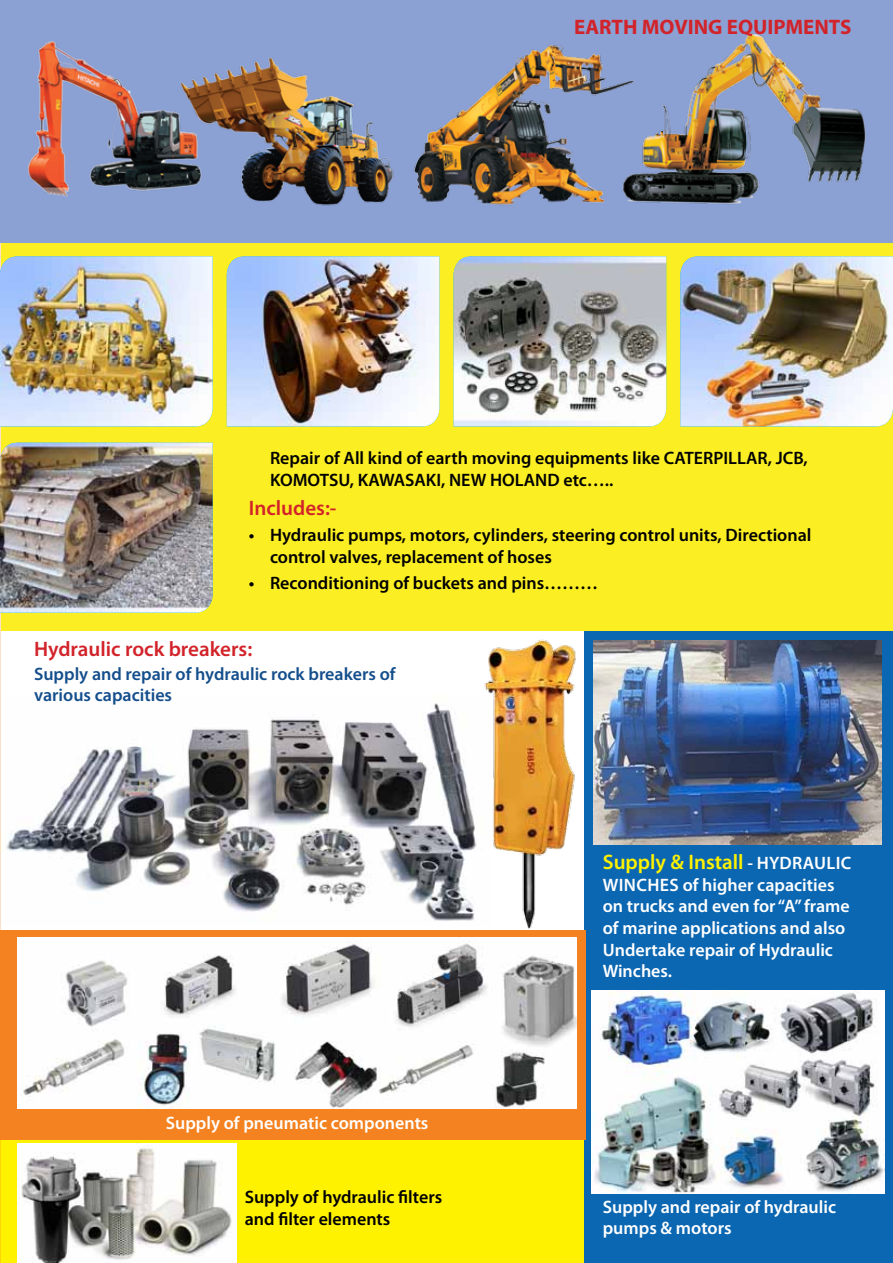
<style>
.page{position:relative;width:893px;height:1263px;background:#fff}
.page>*{position:absolute;margin:0;border:0;box-sizing:border-box;transform-origin:0 0}
.t1{font:600 21px "Myriad Pro";color:#d2232a}
.t2{font:600 21px "Myriad Pro";color:#fff200}
.t3{font:700 21px "Myriad Pro";color:#d2232a}
.t4{font:600 18px/21.6px "Myriad Pro";color:#000}
.t5{font:600 18px/21.6px "Myriad Pro";color:#fff}
.t6{font:600 18px/21.6px "Myriad Pro";color:#144e8c}
.s1{font-size:18px;color:#fff}
</style>
<div class="page">
<div style="left:0;top:1140px;width:893px;height:123px;background:#fff200"></div>
<img style="left:0;top:695px;width:473px;height:230px">
<div style="left:1px;top:238px;width:892px;height:392px;background:#fbee23"></div>
<img style="left:680px;top:256px;width:213px;height:170px">
<img style="left:454px;top:256px;width:212px;height:170px">
<img style="left:227px;top:256px;width:212px;height:170px">
<img style="left:0;top:256px;width:213px;height:170px">
<img style="left:0;top:443px;width:213px;height:170px">
<div style="left:585px;top:631px;width:308px;height:632px;background:#0b67b2"></div>
<img style="left:0;top:0;width:893px;height:240px">
<img style="left:473px;top:639px;width:103px;height:290px">
<div style="left:0;top:930px;width:585px;height:210px;background:#f58220"></div>
<img style="left:592px;top:990px;width:292px;height:203px">
<img style="left:17px;top:937px;width:560px;height:171px">
<img style="left:17px;top:1144px;width:219px;height:119px">
<img style="left:593px;top:641px;width:288px;height:203px">
<p class="t3" style="left:574px;top:13px;width:279px">EARTH MOVING EQUIPMENTS</p>
<p class="t4" style="left:270px;top:447px;width:539px">Repair of All kind of earth moving equipments like CATERPILLAR, JCB,<br>KOMOTSU, KAWASAKI, NEW HOLAND etc…..</p>
<p class="t1" style="left:249px;top:495px;width:89px">Includes:-</p>
<p class="t4" style="left:270px;top:524px;width:543px;text-indent:-21px">• Hydraulic pumps, motors, cylinders, steering control units, Directional control valves, replacement of hoses</p>
<p class="t4" style="left:249px;top:571px;width:351px">• Reconditioning of buckets and pins………</p>
<p class="t1" style="left:34px;top:635px;width:220px">Hydraulic rock breakers:</p>
<p class="t6" style="left:34px;top:662px;width:363px">Supply and repair of hydraulic rock breakers of various capacities</p>
<p class="t5" style="left:166px;top:1111px;width:264px">Supply of pneumatic components</p>
<p class="t2" style="left:603px;top:849px;width:188px">Supply &amp; Install <span class="s1">- Hydraulic</span></p>
<p class="t5" style="left:603px;top:873px;width:27px">Winches</p>
<p class="t5" style="left:603px;top:873px;width:249px;text-indent:80px">of higher capacities on trucks and even for “A” frame of marine applications and also<br>Undertake repair of Hydraulic<br>Winches.</p>
<p class="t4" style="left:245px;top:1185px;width:199px">Supply of hydraulic filters and filter elements</p>
<p class="t5" style="left:603px;top:1195px;width:235px">Supply and repair of hydraulic pumps &amp; motors</p>
</div>
